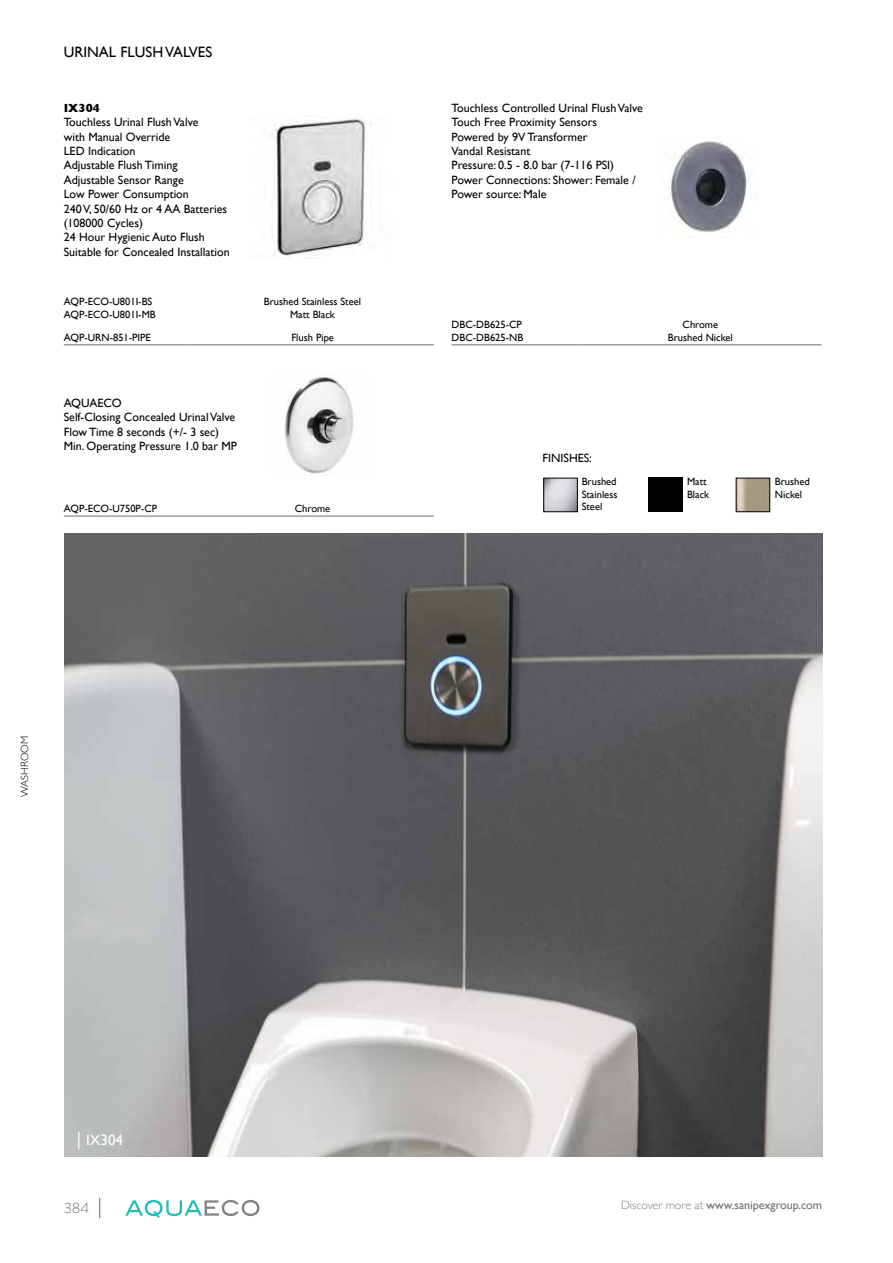
<style>
.page{position:relative;width:893px;height:1263px;background:#fff}
.page>*{position:absolute;margin:0;border:0;box-sizing:border-box;transform-origin:0 0}
.t1{font:15px "Gill Sans";color:#000}
.t2{font:15px "Gill Sans";color:#fff}
.t3{font:300 15px "Brandon Grotesque";color:#6d6e71}
.t4{font:12px/14.4px "Gill Sans";color:#000}
.t5{font:12px "Gill Sans";color:#6d6e71}
.t6{font:700 12px "Gill Sans";color:#000}
.t7{font:10.5px/12.6px "Gill Sans";color:#000}
.t8{font:300 10.5px "Gill Sans";color:#000}
.s1{font-family:"Myriad Pro";font-size:18px}
.s2{font-weight:300;color:#808285}
</style>
<div class="page">
<svg style="left:125px;top:1200px;width:134px;height:18px"></svg>
<svg style="left:99px;top:1198px;width:1px;height:20px"></svg>
<img style="left:64px;top:533px;width:758px;height:624px">
<img style="left:668px;top:136px;width:79px;height:101px">
<hr style="left:452px;top:345px;width:127px;height:1px;background:#6d6e71">
<hr style="left:579px;top:345px;width:242px;height:1px;background:#6d6e71">
<img style="left:284px;top:377px;width:70px;height:97px">
<hr style="left:64px;top:516px;width:127px;height:1px;background:#6d6e71">
<hr style="left:191px;top:516px;width:243px;height:1px;background:#6d6e71">
<img style="left:272px;top:115px;width:100px;height:142px">
<hr style="left:64px;top:345px;width:127px;height:1px;background:#6d6e71">
<hr style="left:191px;top:345px;width:243px;height:1px;background:#6d6e71">
<img style="left:545px;top:480px;width:30px;height:30px">
<div style="left:543px;top:478px;width:34px;height:34px;border:1px solid #000"></div>
<div style="left:649px;top:478px;width:34px;height:34px;background:#000"></div>
<img style="left:738px;top:480px;width:30px;height:30px">
<div style="left:736px;top:478px;width:34px;height:34px;border:1px solid #000"></div>
<p class="t1" style="left:64px;top:43px;width:150px">URINAL FLUSH VALVES</p>
<p class="t6" style="left:64px;top:98px;width:38px">IX304</p>
<p class="t4" style="left:64px;top:115px;width:167px">Touchless Urinal Flush Valve<br>with Manual Override<br>LED Indication<br>Adjustable Flush Timing<br>Adjustable Sensor Range<br>Low Power Consumption<br>240 V, 50/60 Hz or 4 AA Batteries (108000 Cycles)<br>24 Hour Hygienic Auto Flush<br>Suitable for Concealed Installation</p>
<p class="t7" style="left:64px;top:295px;width:94px">AQP-ECO-U801I-BS<br>AQP-ECO-U801I-MB</p>
<p class="t7" style="left:264px;top:295px;width:99px;text-align:center">Brushed Stainless Steel<br>Matt Black</p>
<p class="t7" style="left:64px;top:331px;width:89px">AQP-URN-851-PIPE</p>
<p class="t7" style="left:291px;top:331px;width:44px">Flush Pipe</p>
<p class="t4" style="left:64px;top:396px;width:175px">AQUAECO<br>Self-Closing Concealed Urinal Valve<br>Flow Time 8 seconds (+/- 3 sec)<br>Min. Operating Pressure 1.0 bar MP</p>
<p class="t7" style="left:64px;top:502px;width:95px">AQP-ECO-U750P-CP</p>
<p class="t7" style="left:295px;top:502px;width:37px">Chrome</p>
<p class="t8" style="left:17px;top:797px;width:63px;rotate:-90deg">WASHROOM</p>
<p class="t4" style="left:452px;top:100px;width:193px">Touchless Controlled Urinal Flush Valve<br>Touch Free Proximity Sensors<br>Powered by 9V Transformer<br>Vandal Resistant<br>Pressure: 0.5 - 8.0 bar (7-116 PSI)<br>Power Connections: Shower: Female /<br>Power source: Male</p>
<p class="t7" style="left:452px;top:318px;width:73px">DBC-DB625-CP<br>DBC-DB625-NB</p>
<p class="t7" style="left:668px;top:318px;width:67px;text-align:center">Chrome<br>Brushed Nickel</p>
<p class="t4" style="left:542px;top:450px;width:51px">FINISHES:</p>
<p class="t7" style="left:582px;top:475px;width:37px;text-align:justify">Brushed Stainless Steel</p>
<p class="t7" style="left:687px;top:475px;width:24px">Matt<br>Black</p>
<p class="t7" style="left:775px;top:475px;width:36px">Brushed<br>Nickel</p>
<p class="t2" style="left:77px;top:1131px;width:48px"><span class="s1">|</span> IX304</p>
<p class="t3" style="left:64px;top:1197px;width:27px">384</p>
<p class="t5" style="left:621px;top:1198px;width:203px"><span class="s2">Discover more at</span> www.sanipexgroup.com</p>
</div>
